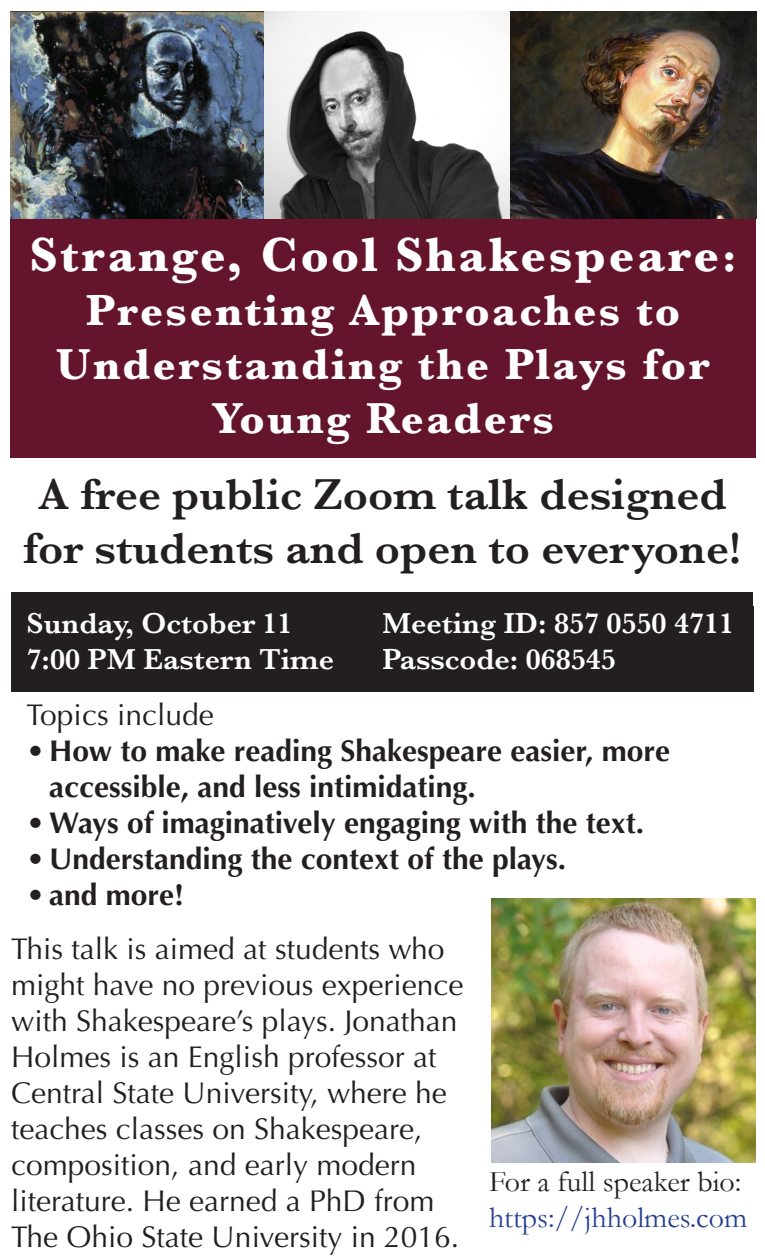
<style>
.page{position:relative;width:765px;height:1260px;background:#fff}
.page>*{position:absolute;margin:0;border:0;box-sizing:border-box;transform-origin:0 0}
.t1{font:700 50px "Baskerville";letter-spacing:.05em;color:#fff}
.t2{font:700 45px/54px "Baskerville";letter-spacing:.05em;color:#fff;text-align:center}
.t3{font:600 45px/54px "Baskerville";color:#231f20;text-align:center}
.t4{font:30px/36px "Optima";color:#231f20}
.t5{font:700 30px/36px "Optima";color:#231f20}
.t6{font:600 30px "Baskerville";color:#fff}
.t7{font:30px "Garamond";color:#253f8e}
.t8{font:30px "Garamond";color:#231f20}
.s1{font-size:45px}
</style>
<div class="page">
<div style="left:12px;top:592px;width:741px;height:71px;background:#231f20"></div>
<div style="left:10px;top:218px;width:746px;height:240px;background:#64152c"></div>
<img style="left:11px;top:11px;width:745px;height:207px">
<img style="left:491px;top:898px;width:265px;height:265px">
<div style="left:382px;top:606px;width:371px;height:86px;background:#231f20"></div>
<div style="left:12px;top:606px;width:371px;height:86px;background:#231f20"></div>
<p class="t1" style="left:30px;top:219px;width:709px">Strange, Cool Shakespeare<span class="s1">:</span></p>
<p class="t2" style="left:56px;top:283px;width:655px">Presenting Approaches to<br>Understanding the Plays for<br>Young Readers</p>
<p class="t3" style="left:23px;top:467px;width:720px">A free public Zoom talk designed for students and open to everyone!</p>
<p class="t6" style="left:382px;top:602px;width:353px">Meeting ID: 857 0550 4711</p>
<p class="t6" style="left:382px;top:638px;width:235px">Passcode: 068545</p>
<p class="t6" style="left:27px;top:602px;width:268px">Sunday, October 11</p>
<p class="t6" style="left:27px;top:638px;width:309px">7:00 PM Eastern Time</p>
<p class="t4" style="left:27px;top:697px;width:189px">Topics include</p>
<p class="t5" style="left:49px;top:733px;width:622px;text-indent:-22px">• How to make reading Shakespeare easier, more accessible, and less intimidating.</p>
<p class="t5" style="left:27px;top:805px;width:619px">• Ways of imaginatively engaging with the text.</p>
<p class="t5" style="left:27px;top:841px;width:541px">• Understanding the context of the plays.</p>
<p class="t5" style="left:27px;top:877px;width:159px">• and more!</p>
<p class="t4" style="left:11px;top:932px;width:454px">This talk is aimed at students who might have no previous experience with Shakespeare’s plays. Jonathan Holmes is an English professor at Central State University, where he teaches classes on Shakespeare, composition, and early modern literature. He earned a PhD from The Ohio State University in 2016.</p>
<p class="t8" style="left:489px;top:1164px;width:254px">For a full speaker bio:</p>
<p class="t7" style="left:489px;top:1200px;width:260px">https://jhholmes.com</p>
</div>
